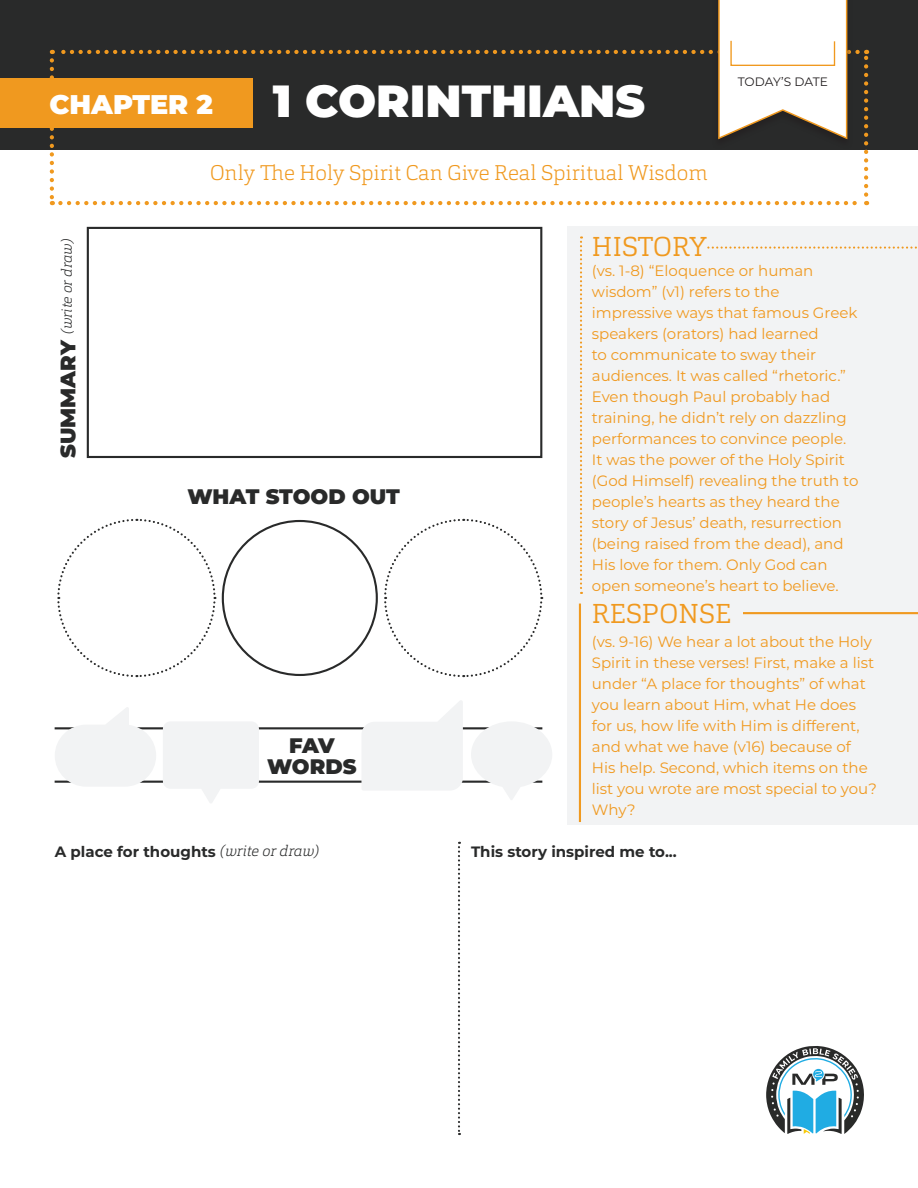
<style>
.page{position:relative;width:918px;height:1188px;background:#fff}
.page>*{position:absolute;margin:0;border:0;box-sizing:border-box;transform-origin:0 0}
.t1{font:900 45px "Montserrat";color:#fff}
.t2{font:300 27px "Cargan";letter-spacing:.01em;color:#f0991f}
.t3{font:900 27px "Montserrat";color:#fff}
.t4{font:200 21px "Cargan";color:#f0991f}
.t5{font:900 21px/21px "Montserrat";letter-spacing:-.01em;color:#292a2a;text-align:center}
.t6{font:15px/21px "Montserrat";color:#f0991f}
.t7{font:700 15px "Montserrat";color:#292a2a}
.t8{font:italic 200 14.4px "Cargan";color:#292a2a}
.t9{font:12.15px "Montserrat";letter-spacing:-.01em;color:#231f20}
.s1{font-family:"Montserrat";font-weight:900;font-style:normal;font-size:21px}
.s2{font-family:"Cargan";font-weight:200;font-style:italic}
</style>
<div class="page">
<div style="left:568px;top:227px;width:350px;height:598px;background:#f2f3f4"></div>
<div style="left:0;top:0;width:918px;height:149px;background:#292a2a"></div>
<div style="left:87px;top:227px;width:455px;height:231px;background:#fff;border:2px solid #292a2a"></div>
<svg style="left:50px;top:0;width:818px;height:205px"></svg>
<div style="left:0;top:78px;width:253px;height:50px;background:#f0991f"></div>
<hr style="left:55px;top:727px;width:487px;height:2px;background:#292a2a">
<hr style="left:55px;top:781px;width:487px;height:2px;background:#292a2a">
<svg style="left:57px;top:518px;width:160px;height:160px"></svg>
<svg style="left:384px;top:518px;width:159px;height:160px"></svg>
<svg style="left:55px;top:707px;width:101px;height:79px"></svg>
<svg style="left:163px;top:722px;width:96px;height:81px"></svg>
<svg style="left:361px;top:701px;width:102px;height:89px"></svg>
<svg style="left:471px;top:722px;width:81px;height:78px"></svg>
<svg style="left:458px;top:842px;width:2px;height:293px"></svg>
<svg style="left:707px;top:247px;width:210px;height:2px"></svg>
<hr style="left:606px;top:612px;width:312px;height:2px;background:#f0991f">
<svg style="left:580px;top:236px;width:2px;height:358px"></svg>
<hr style="left:579px;top:604px;width:2px;height:218px;background:#f0991f">
<div style="left:592px;top:602px;width:151px;height:21px;background:#f2f3f4"></div>
<svg style="left:766px;top:1046px;width:98px;height:88px"></svg>
<p class="t3" style="left:50px;top:84px;width:165px">CHAPTER 2</p>
<h1 class="t1" style="left:273px;top:67px;width:374px">1 CORINTHIANS</h1>
<p class="t4" style="left:210px;top:159px;width:499px">Only The Holy Spirit Can Give Real Spiritual Wisdom</p>
<p class="t9" style="left:738px;top:74px;width:92px">TODAY’S DATE</p>
<p class="t8" style="left:58px;top:458px;width:222px;rotate:-90deg"><span class="s1">SUMMARY</span> (write or draw)</p>
<h3 class="t5" style="left:188px;top:485px;width:214px">WHAT STOOD OUT</h3>
<h3 class="t5" style="left:267px;top:734px;width:91px">FAV<br>WORDS</h3>
<p class="t2" style="left:592px;top:230px;width:116px">HISTORY</p>
<p class="t6" style="left:592px;top:259px;width:268px">(vs. 1-8) “Eloquence or human wisdom” (v1) refers to the impressive ways that famous Greek speakers (orators) had learned<br>to communicate to sway their audiences. It was called “rhetoric.”<br>Even though Paul probably had training, he didn’t rely on dazzling performances to convince people.<br>It was the power of the Holy Spirit (God Himself) revealing the truth to people’s hearts as they heard the story of Jesus’ death, resurrection (being raised from the dead), and<br>His love for them. Only God can open someone’s heart to believe.</p>
<p class="t2" style="left:592px;top:596px;width:141px">RESPONSE</p>
<p class="t6" style="left:592px;top:630px;width:287px">(vs. 9-16) We hear a lot about the Holy<br>Spirit in these verses! First, make a list under “A place for thoughts” of what you learn about Him, what He does for us, how life with Him is different, and what we have (v16) because of<br>His help. Second, which items on the list you wrote are most special to you?<br>Why?</p>
<p class="t7" style="left:55px;top:841px;width:266px">A place for thoughts <span class="s2">(write or draw)</span></p>
<p class="t7" style="left:471px;top:841px;width:207px">This story inspired me to...</p>
</div>
